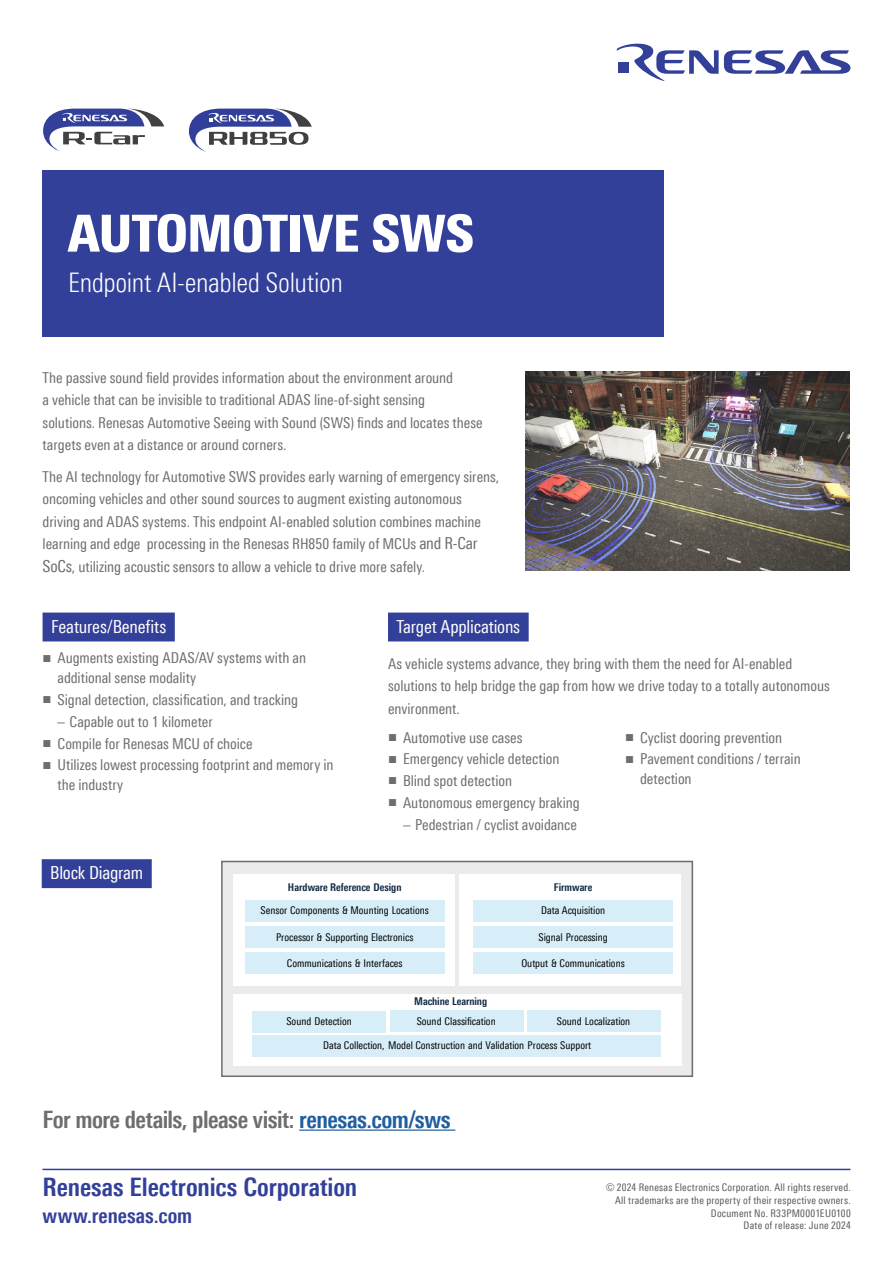
<style>
.page{position:relative;width:893px;height:1263px;background:#fff}
.page>*{position:absolute;margin:0;border:0;box-sizing:border-box;transform-origin:0 0}
.t1{font:900 51px "Linotype Univers 820 Cn";letter-spacing:-.02em;color:#fff}
.t2{font:300 27px "Linotype Univers 320 Cn";letter-spacing:-.015em;color:#fff}
.t3{font:700 25.5px "Linotype Univers 620 Cn";color:#32409a}
.t4{font:700 24px "Linotype Univers 620 Cn";letter-spacing:-.025em;color:#6d6e71}
.t5{font:700 21px "Linotype Univers 620 Cn";letter-spacing:.005em;color:#32409a}
.t6{font:18px "Linotype Univers 420 Cn";letter-spacing:-.01em;color:#fff}
.t7{font:15px/22.5px "Linotype Univers 420 Cn";letter-spacing:-.005em;color:#6d6e71}
.t8{font:10.65px "Linotype Univers 420 Cn";color:#000}
.t9{font:700 10.65px "Linotype Univers 620 Cn";letter-spacing:-.005em;color:#0e2841}
.t10{font:10.5px/12.6px "Linotype Univers 420 Cn";letter-spacing:.025em;color:#58595b;text-align:right}
.s1{font-size:16.5px}
.s2{font-family:"Arial"}
.s3{font-family:"Univers LT Std";font-stretch:condensed}
.s4{color:#215e9e}
</style>
<div class="page">
<div style="left:43px;top:170px;width:621px;height:166px;background:#32409a"></div>
<div style="left:43px;top:612px;width:132px;height:29px;background:#32409a"></div>
<div style="left:388px;top:612px;width:141px;height:29px;background:#32409a"></div>
<img style="left:526px;top:371px;width:323px;height:200px">
<div style="left:222px;top:861px;width:470px;height:215px;background:#ebebec"></div>
<div style="left:221px;top:861px;width:472px;height:216px;border:2px solid #6d6e71"></div>
<div style="left:233px;top:874px;width:222px;height:111px;background:#fff"></div>
<div style="left:233px;top:994px;width:448px;height:71px;background:#fff"></div>
<div style="left:459px;top:874px;width:222px;height:111px;background:#fff"></div>
<div style="left:253px;top:1011px;width:133px;height:21px;background:#d7eef9"></div>
<div style="left:390px;top:1011px;width:133px;height:21px;background:#d7eef9"></div>
<div style="left:527px;top:1011px;width:134px;height:21px;background:#d7eef9"></div>
<div style="left:253px;top:1035px;width:408px;height:21px;background:#d7eef9"></div>
<div style="left:245px;top:900px;width:199px;height:21px;background:#d7eef9"></div>
<div style="left:245px;top:926px;width:199px;height:21px;background:#d7eef9"></div>
<div style="left:245px;top:953px;width:199px;height:21px;background:#d7eef9"></div>
<div style="left:473px;top:900px;width:200px;height:21px;background:#d7eef9"></div>
<div style="left:473px;top:926px;width:200px;height:21px;background:#d7eef9"></div>
<div style="left:473px;top:953px;width:200px;height:21px;background:#d7eef9"></div>
<div style="left:42px;top:859px;width:110px;height:29px;background:#32409a"></div>
<hr style="left:299px;top:1129px;width:156px;height:2px;background:#215e9e">
<svg style="left:617px;top:43px;width:233px;height:38px"></svg>
<svg style="left:43px;top:109px;width:121px;height:42px"></svg>
<svg style="left:189px;top:109px;width:123px;height:43px"></svg>
<hr style="left:43px;top:1169px;width:807px;height:1px;background:#32409a">
<h1 class="t1" style="left:67px;top:202px;width:408px">AUTOMOTIVE SWS</h1>
<h2 class="t2" style="left:68px;top:267px;width:276px">Endpoint AI-enabled Solution</h2>
<p class="t7" style="left:43px;top:366px;width:442px">The passive sound field provides information about the environment around<br>a vehicle that can be invisible to traditional ADAS line-of-sight sensing<br>solutions. Renesas Automotive Seeing with Sound (SWS) finds and locates these targets even at a distance or around corners.</p>
<p class="t7" style="left:43px;top:465px;width:458px">The AI technology for Automotive SWS provides early warning of emergency sirens, oncoming vehicles and other sound sources to augment existing autonomous driving and ADAS systems. This endpoint AI-enabled solution combines machine learning and edge processing in the Renesas RH850 family of MCUs <span class="s1">and R-Car SoCs</span>, utilizing acoustic sensors to allow a vehicle to drive more safely.</p>
<p class="t6" style="left:51px;top:616px;width:117px">Features/Benefits</p>
<p class="t7" style="left:58px;top:648px;width:250px;line-height:19.5px;text-indent:-15px"><span class="s2">■</span> Augments existing ADAS/AV systems with an additional sense modality</p>
<p class="t7" style="left:43px;top:688px;width:257px"><span class="s2">■</span> Signal detection, classification, and tracking</p>
<p class="t7" style="left:58px;top:710px;width:157px"><span class="s3">–</span> Capable out to 1 kilometer</p>
<p class="t7" style="left:43px;top:732px;width:212px"><span class="s2">■</span> Compile for Renesas MCU of choice</p>
<p class="t7" style="left:58px;top:755px;width:278px;line-height:19.5px;text-indent:-15px"><span class="s2">■</span> Utilizes lowest processing footprint and memory in the industry</p>
<p class="t6" style="left:396px;top:616px;width:125px">Target Applications</p>
<p class="t7" style="left:388px;top:652px;width:443px">As vehicle systems advance, they bring with them the need for AI-enabled solutions to help bridge the gap from how we drive today to a totally autonomous environment.</p>
<p class="t7" style="left:388px;top:726px;width:136px"><span class="s2">■</span> Automotive use cases</p>
<p class="t7" style="left:388px;top:748px;width:173px"><span class="s2">■</span> Emergency vehicle detection</p>
<p class="t7" style="left:388px;top:769px;width:126px"><span class="s2">■</span> Blind spot detection</p>
<p class="t7" style="left:388px;top:791px;width:193px"><span class="s2">■</span> Autonomous emergency braking</p>
<p class="t7" style="left:403px;top:813px;width:175px"><span class="s3">–</span> Pedestrian / cyclist avoidance</p>
<p class="t7" style="left:625px;top:726px;width:159px"><span class="s2">■</span> Cyclist dooring prevention</p>
<p class="t7" style="left:640px;top:749px;width:162px;line-height:19.5px;text-indent:-15px"><span class="s2">■</span> Pavement conditions / terrain detection</p>
<p class="t6" style="left:50px;top:862px;width:95px">Block Diagram</p>
<p class="t9" style="left:288px;top:880px;width:115px">Hardware Reference Design</p>
<p class="t8" style="left:261px;top:904px;width:170px">Sensor Components &amp; Mounting Locations</p>
<p class="t8" style="left:276px;top:930px;width:139px">Processor &amp; Supporting Electronics</p>
<p class="t8" style="left:287px;top:957px;width:117px">Communications &amp; Interfaces</p>
<p class="t9" style="left:414px;top:995px;width:75px">Machine Learning</p>
<p class="t9" style="left:554px;top:880px;width:40px">Firmware</p>
<p class="t8" style="left:541px;top:904px;width:65px">Data Acquisition</p>
<p class="t8" style="left:538px;top:930px;width:71px">Signal Processing</p>
<p class="t8" style="left:521px;top:957px;width:105px">Output &amp; Communications</p>
<p class="t8" style="left:286px;top:1015px;width:67px">Sound Detection</p>
<p class="t8" style="left:417px;top:1015px;width:80px">Sound Classification</p>
<p class="t8" style="left:557px;top:1015px;width:75px">Sound Localization</p>
<p class="t8" style="left:323px;top:1039px;width:270px">Data Collection, Model Construction and Validation Process Support</p>
<h3 class="t4" style="left:43px;top:1105px;width:410px">For more details, please visit: <span class="s4">renesas.com/sws</span></h3>
<h3 class="t3" style="left:43px;top:1172px;width:316px">Renesas Electronics Corporation</h3>
<h3 class="t5" style="left:43px;top:1203px;width:151px">www.renesas.com</h3>
<p class="t10" style="left:606px;top:1181px;width:246px">© 2024 Renesas Electronics Corporation. All rights reserved.<br>All trademarks are the property of their respective owners.<br>Document No. R33PM0001EU0100<br>Date of release: June 2024</p>
</div>
